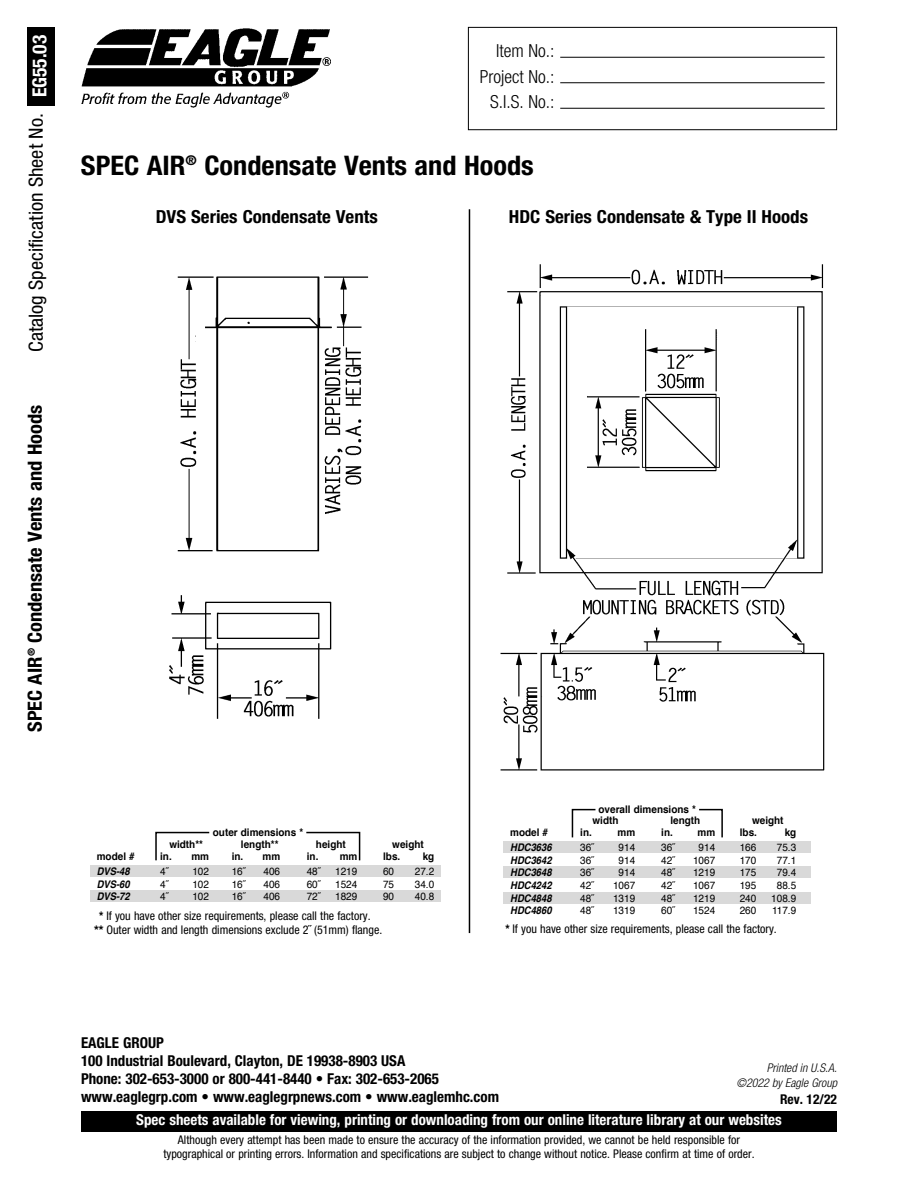
<style>
.page{position:relative;width:918px;height:1188px;background:#fff}
.page>*{position:absolute;margin:0;border:0;box-sizing:border-box;transform-origin:0 0}
.t1{font:700 condensed 27px "Helvetica Neue LT Pro";color:#000;scale:1.05 1}
.t2{font:condensed 19.5px "Helvetica Neue LT Pro";color:#000;scale:1.05 1}
.t3{font:700 condensed 19.5px "Helvetica Neue LT Pro";color:#000;scale:1.05 1}
.t4{font:700 condensed 18px "Helvetica Neue LT Pro";color:#000;scale:1.05 1}
.t5{font:300 condensed 18px/25.5px "Helvetica Neue LT Pro";color:#000;text-align:right}
.t6{font:700 condensed 15px/18px "Helvetica Neue LT Pro";color:#000}
.t7{font:700 condensed 15px "Helvetica Neue LT Pro";color:#fff}
.t8{font:700 condensed 13.5px "Helvetica Neue LT Pro";color:#000}
.t9{font:condensed 12px/13.5px "Helvetica Neue LT Pro";color:#000;text-align:center}
.t10{font:italic 300 condensed 12px/14.4px "Helvetica Neue LT Pro";color:#000;text-align:right}
.t11{font:10.5px "Helvetica";color:#000;scale:.95 1}
.t12{font:700 10.5px "Helvetica";color:#000;scale:.95 1}
.t13{font:italic 700 10.5px "Helvetica";color:#000;scale:.9 1}
.s1{font-weight:700;color:#fff}
.s2{font-weight:700}
</style>
<div class="page">
<div style="left:81px;top:1111px;width:756px;height:21px;background:#000"></div>
<img style="left:81px;top:28px;width:250px;height:79px">
<div style="left:27px;top:27px;width:28px;height:78px;background:#000"></div>
<div style="left:468px;top:27px;width:369px;height:103px;border:1px solid #000"></div>
<hr style="left:560px;top:82px;width:265px;height:1px;background:#000">
<hr style="left:560px;top:57px;width:265px;height:1px;background:#000">
<hr style="left:560px;top:108px;width:265px;height:1px;background:#000">
<hr style="left:469px;top:209px;width:1px;height:724px;background:#000">
<img style="left:169px;top:276px;width:200px;height:443px">
<img style="left:500px;top:264px;width:325px;height:507px">
<div style="left:90px;top:865px;width:351px;height:12px;background:#d9d9d9"></div>
<div style="left:90px;top:890px;width:351px;height:12px;background:#d9d9d9"></div>
<div style="left:503px;top:841px;width:308px;height:12px;background:#d9d9d9"></div>
<div style="left:503px;top:866px;width:308px;height:12px;background:#d9d9d9"></div>
<div style="left:503px;top:892px;width:308px;height:12px;background:#d9d9d9"></div>
<svg style="left:155px;top:831px;width:55px;height:30px"></svg>
<svg style="left:306px;top:831px;width:55px;height:30px"></svg>
<svg style="left:571px;top:808px;width:25px;height:30px"></svg>
<svg style="left:699px;top:808px;width:24px;height:30px"></svg>
<h2 class="t2" style="left:29px;top:352px;width:303px;rotate:-90deg">Catalog Specification Sheet No. <span class="s1">EG55.03</span></h2>
<h2 class="t3" style="left:28px;top:732px;width:313px;rotate:-90deg">SPEC AIR<sup>®</sup> Condensate Vents and Hoods</h2>
<h3 class="t5" style="left:480px;top:39px;width:76px">Item No.:<br>Project No.:<br>S.I.S. No.:</h3>
<h1 class="t1" style="left:81px;top:155px;width:433px">SPEC AIR<sup>®</sup> Condensate Vents and Hoods</h1>
<h3 class="t4" style="left:156px;top:210px;width:213px">DVS Series Condensate Vents</h3>
<h3 class="t4" style="left:509px;top:210px;width:286px">HDC Series Condensate &amp; Type II Hoods</h3>
<p class="t12" style="left:213px;top:827px;width:97px">outer dimensions *</p>
<p class="t12" style="left:169px;top:840px;width:37px">width**</p>
<p class="t12" style="left:241px;top:840px;width:41px">length**</p>
<p class="t12" style="left:316px;top:840px;width:33px">height</p>
<p class="t12" style="left:392px;top:840px;width:35px">weight</p>
<p class="t12" style="left:97px;top:852px;width:41px">model #</p>
<p class="t12" style="left:160px;top:852px;width:53px">in. mm</p>
<p class="t12" style="left:232px;top:852px;width:52px">in. mm</p>
<p class="t12" style="left:307px;top:852px;width:55px">in. mm</p>
<p class="t12" style="left:383px;top:852px;width:20px">lbs.</p>
<p class="t12" style="left:423px;top:852px;width:14px">kg</p>
<p class="t13" style="left:97px;top:867px;width:38px">DVS-48</p>
<p class="t11" style="left:160px;top:867px;width:11px">4˝</p>
<p class="t11" style="left:192px;top:867px;width:19px">102</p>
<p class="t11" style="left:232px;top:867px;width:17px">16˝</p>
<p class="t11" style="left:264px;top:867px;width:19px">406</p>
<p class="t11" style="left:307px;top:867px;width:17px">48˝</p>
<p class="t11" style="left:335px;top:867px;width:25px">1219</p>
<p class="t11" style="left:383px;top:867px;width:13px">60</p>
<p class="t11" style="left:415px;top:867px;width:22px">27.2</p>
<p class="t13" style="left:97px;top:880px;width:38px">DVS-60</p>
<p class="t11" style="left:160px;top:880px;width:11px">4˝</p>
<p class="t11" style="left:192px;top:880px;width:19px">102</p>
<p class="t11" style="left:232px;top:880px;width:17px">16˝</p>
<p class="t11" style="left:264px;top:880px;width:19px">406</p>
<p class="t11" style="left:307px;top:880px;width:17px">60˝</p>
<p class="t11" style="left:335px;top:880px;width:25px">1524</p>
<p class="t11" style="left:383px;top:880px;width:13px">75</p>
<p class="t11" style="left:415px;top:880px;width:22px">34.0</p>
<p class="t13" style="left:97px;top:892px;width:38px">DVS-72</p>
<p class="t11" style="left:160px;top:892px;width:11px">4˝</p>
<p class="t11" style="left:192px;top:892px;width:19px">102</p>
<p class="t11" style="left:232px;top:892px;width:17px">16˝</p>
<p class="t11" style="left:264px;top:892px;width:19px">406</p>
<p class="t11" style="left:307px;top:892px;width:17px">72˝</p>
<p class="t11" style="left:335px;top:892px;width:25px">1829</p>
<p class="t11" style="left:383px;top:892px;width:13px">90</p>
<p class="t11" style="left:415px;top:892px;width:22px">40.8</p>
<p class="t9" style="left:94px;top:911px;width:290px"><span class="s2">*</span> If you have other size requirements, please call the factory.<br><span class="s2">**</span> Outer width and length dimensions exclude 2˝ (51mm) flange.</p>
<p class="t12" style="left:599px;top:805px;width:104px">overall dimensions *</p>
<p class="t12" style="left:592px;top:816px;width:29px">width</p>
<p class="t12" style="left:670px;top:816px;width:33px">length</p>
<p class="t12" style="left:752px;top:816px;width:35px">weight</p>
<p class="t12" style="left:510px;top:828px;width:41px">model #</p>
<p class="t12" style="left:580px;top:828px;width:14px">in.</p>
<p class="t12" style="left:618px;top:828px;width:20px">mm</p>
<p class="t12" style="left:661px;top:828px;width:58px">in. mm</p>
<p class="t12" style="left:740px;top:828px;width:20px">lbs.</p>
<p class="t12" style="left:785px;top:828px;width:14px">kg</p>
<p class="t13" style="left:510px;top:843px;width:48px">HDC3636</p>
<p class="t11" style="left:580px;top:843px;width:17px">36˝</p>
<p class="t11" style="left:619px;top:843px;width:19px">914</p>
<p class="t11" style="left:661px;top:843px;width:17px">36˝</p>
<p class="t11" style="left:699px;top:843px;width:19px">914</p>
<p class="t11" style="left:740px;top:843px;width:19px">166</p>
<p class="t11" style="left:777px;top:843px;width:22px">75.3</p>
<p class="t13" style="left:510px;top:856px;width:48px">HDC3642</p>
<p class="t11" style="left:580px;top:856px;width:17px">36˝</p>
<p class="t11" style="left:619px;top:856px;width:19px">914</p>
<p class="t11" style="left:661px;top:856px;width:17px">42˝</p>
<p class="t11" style="left:693px;top:856px;width:25px">1067</p>
<p class="t11" style="left:740px;top:856px;width:19px">170</p>
<p class="t11" style="left:777px;top:856px;width:22px">77.1</p>
<p class="t13" style="left:510px;top:868px;width:48px">HDC3648</p>
<p class="t11" style="left:580px;top:868px;width:17px">36˝</p>
<p class="t11" style="left:619px;top:868px;width:19px">914</p>
<p class="t11" style="left:661px;top:868px;width:17px">48˝</p>
<p class="t11" style="left:693px;top:868px;width:25px">1219</p>
<p class="t11" style="left:740px;top:868px;width:19px">175</p>
<p class="t11" style="left:777px;top:868px;width:22px">79.4</p>
<p class="t13" style="left:510px;top:881px;width:48px">HDC4242</p>
<p class="t11" style="left:580px;top:881px;width:17px">42˝</p>
<p class="t11" style="left:613px;top:881px;width:25px">1067</p>
<p class="t11" style="left:661px;top:881px;width:17px">42˝</p>
<p class="t11" style="left:693px;top:881px;width:25px">1067</p>
<p class="t11" style="left:740px;top:881px;width:19px">195</p>
<p class="t11" style="left:777px;top:881px;width:22px">88.5</p>
<p class="t13" style="left:510px;top:894px;width:48px">HDC4848</p>
<p class="t11" style="left:580px;top:894px;width:17px">48˝</p>
<p class="t11" style="left:613px;top:894px;width:25px">1319</p>
<p class="t11" style="left:661px;top:894px;width:17px">48˝</p>
<p class="t11" style="left:693px;top:894px;width:25px">1219</p>
<p class="t11" style="left:740px;top:894px;width:19px">240</p>
<p class="t11" style="left:771px;top:894px;width:28px">108.9</p>
<p class="t13" style="left:510px;top:906px;width:48px">HDC4860</p>
<p class="t11" style="left:580px;top:906px;width:17px">48˝</p>
<p class="t11" style="left:613px;top:906px;width:25px">1319</p>
<p class="t11" style="left:661px;top:906px;width:17px">60˝</p>
<p class="t11" style="left:693px;top:906px;width:25px">1524</p>
<p class="t11" style="left:740px;top:906px;width:19px">260</p>
<p class="t11" style="left:772px;top:906px;width:27px">117.9</p>
<p class="t9" style="left:505px;top:923px;width:273px"><span class="s2">*</span> If you have other size requirements, please call the factory.</p>
<p class="t6" style="left:81px;top:1035px;width:420px">EAGLE GROUP<br>100 Industrial Boulevard, Clayton, DE 19938-8903 USA<br>Phone: 302-653-3000 or 800-441-8440 • Fax: 302-653-2065 www.eaglegrp.com • www.eaglegrpnews.com • www.eaglemhc.com</p>
<p class="t7" style="left:136px;top:1114px;width:647px">Spec sheets available for viewing, printing or downloading from our online literature library at our websites</p>
<p class="t9" style="left:163px;top:1134px;width:593px">Although every attempt has been made to ensure the accuracy of the information provided, we cannot be held responsible for typographical or printing errors. Information and specifications are subject to change without notice. Please confirm at time of order.</p>
<p class="t10" style="left:736px;top:1062px;width:102px">Printed in U.S.A. ©2022 by Eagle Group</p>
<p class="t8" style="left:780px;top:1094px;width:58px">Rev. 12/22</p>
</div>
